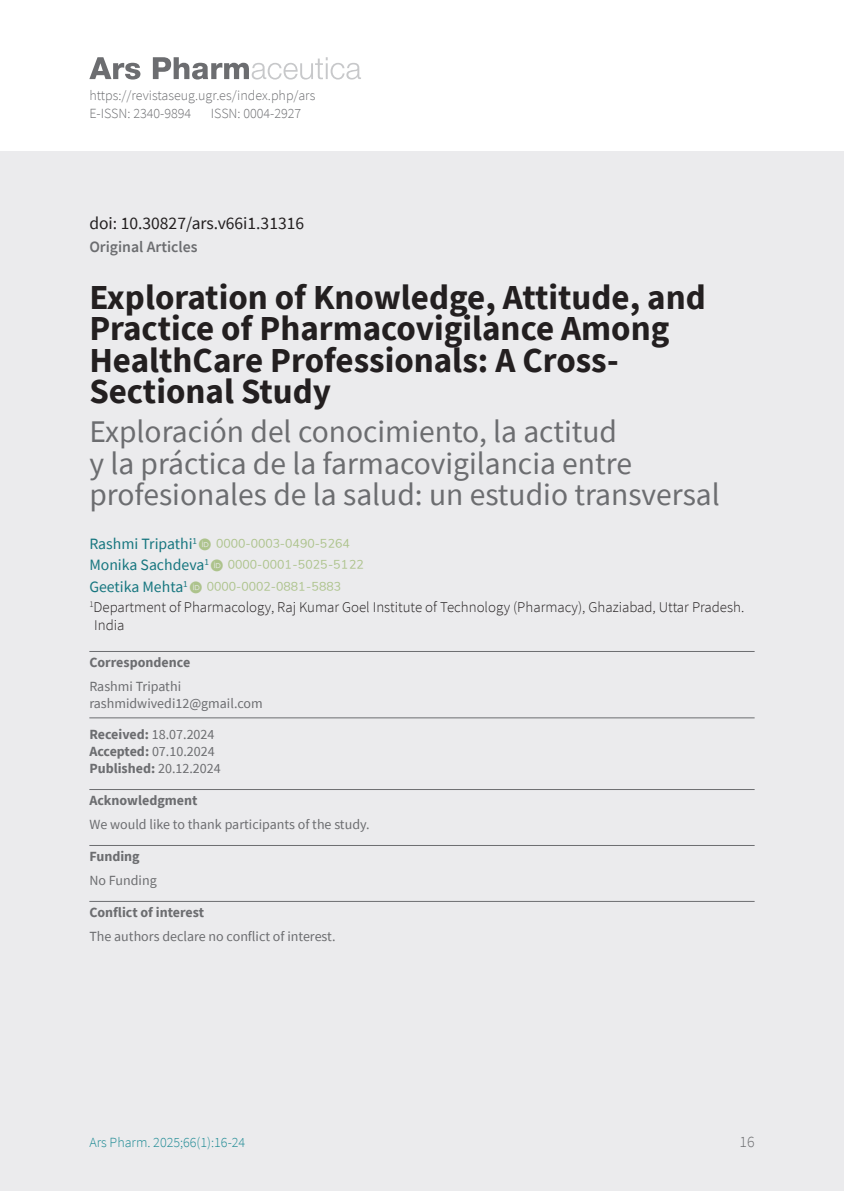
<style>
.page{position:relative;width:844px;height:1191px;background:#fff}
.page>*{position:absolute;margin:0;border:0;box-sizing:border-box;transform-origin:0 0}
.sps_titulo_original{font:700 35px/31.5px "Source Sans Pro";color:#231f20}
.sps_titulo_traduc{font:31.5px/31.5px "Source Sans Pro";color:#6c6d70}
.sps_doi{font:17.5px "Source Sans Pro";color:#231f20}
.sps_autores{font:15.75px "Source Sans Pro";color:#16767f}
.sps_seccion{font:600 15.75px "Source Sans Pro";color:#6c6d70}
.t1{font:300 15.75px "Source Sans Pro";color:#6c6d70}
.sps_afiliaciones{font:300 14.88px/17.8px "Source Sans Pro";color:#231f20}
.sps_texto_metadatos{font:14px "Source Sans Pro";color:#6c6d70}
.t2{font:300 14px "Source Sans Pro";color:#6c6d70}
.sps_titulo_metadatos{font:700 14px "Source Sans Pro";color:#6c6d70}
.sps_linea_fin_metadatos{font:14px "Source Sans Pro";color:#6c6d70}
.t3{font:300 14px "Source Sans Pro";color:#1c8993}
.sps_texto_metadatos-2{font:700 14px "Source Sans Pro";color:#6c6d70}
.s1{color:#adc38c}
.s2{font-weight:700}
.s3{font-weight:400}
</style>
<div class="page">
<div style="left:0;top:151px;width:843px;height:1040px;background:#ebebed"></div>
<svg style="left:89px;top:57px;width:272px;height:23px"></svg>
<hr style="left:89px;top:651px;width:665px;height:1px;background:#6c6d70">
<hr style="left:89px;top:717px;width:665px;height:1px;background:#6c6d70">
<hr style="left:89px;top:789px;width:665px;height:1px;background:#6c6d70">
<hr style="left:89px;top:845px;width:665px;height:1px;background:#6c6d70">
<hr style="left:89px;top:901px;width:665px;height:1px;background:#6c6d70">
<p class="t2" style="left:89px;top:86px;width:227px">https://revistaseug.ugr.es/index.php/ars</p>
<p class="t2" style="left:89px;top:105px;width:103px">E-ISSN: 2340-9894</p>
<p class="t2" style="left:211px;top:105px;width:92px">ISSN: 0004-2927</p>
<p class="sps_doi" style="left:89px;top:212px;width:216px">doi: 10.30827/ars.v66i1.31316</p>
<p class="sps_seccion" style="left:89px;top:237px;width:110px">Original Articles</p>
<p class="sps_titulo_original" style="left:89px;top:281px;width:617px">Exploration of Knowledge, Attitude, and Practice of Pharmacovigilance Among HealthCare Professionals: A Cross-Sectional Study</p>
<p class="sps_titulo_traduc" style="left:89px;top:416px;width:631px">Exploración del conocimiento, la actitud<br>y la práctica de la farmacovigilancia entre profesionales de la salud: un estudio transversal</p>
<p class="sps_autores" style="left:89px;top:534px;width:123px">Rashmi Tripathi<sup>1</sup> <span class="s1">□</span></p>
<p class="sps_autores" style="left:89px;top:555px;width:135px">Monika Sachdeva<sup>1</sup> <span class="s1">□</span></p>
<p class="sps_autores" style="left:89px;top:576px;width:114px">Geetika Mehta<sup>1</sup> <span class="s1">□</span></p>
<p class="sps_afiliaciones" style="left:94px;top:598px;width:651px;text-indent:-5px"><sup>1</sup>Department of Pharmacology, Raj Kumar Goel Institute of Technology (Pharmacy), Ghaziabad, Uttar Pradesh.<br>India</p>
<p class="sps_titulo_metadatos" style="left:89px;top:652px;width:102px">Correspondence</p>
<p class="sps_texto_metadatos" style="left:89px;top:677px;width:93px">Rashmi Tripathi</p>
<p class="sps_linea_fin_metadatos" style="left:89px;top:694px;width:175px">rashmidwivedi12@gmail.com</p>
<p class="sps_texto_metadatos" style="left:89px;top:726px;width:127px"><span class="s2">Received:</span> 18.07.2024</p>
<p class="sps_texto_metadatos" style="left:89px;top:742px;width:127px"><span class="s2">Accepted:</span> 07.10.2024</p>
<p class="sps_texto_metadatos-2" style="left:89px;top:759px;width:133px">Published: <span class="s3">20.12.2024</span></p>
<p class="sps_titulo_metadatos" style="left:89px;top:790px;width:110px">Acknowledgment</p>
<p class="sps_texto_metadatos" style="left:89px;top:815px;width:282px">We would like to thank participants of the study.</p>
<p class="sps_titulo_metadatos" style="left:89px;top:846px;width:52px">Funding</p>
<p class="sps_texto_metadatos" style="left:89px;top:871px;width:69px">No Funding</p>
<p class="sps_titulo_metadatos" style="left:89px;top:902px;width:116px">Conflict of interest</p>
<p class="sps_texto_metadatos" style="left:89px;top:927px;width:248px">The authors declare no conflict of interest.</p>
<p class="t3" style="left:89px;top:1133px;width:157px">Ars Pharm. 2025;66(1):16-24</p>
<p class="t1" style="left:739px;top:1132px;width:17px">16</p>
</div>
